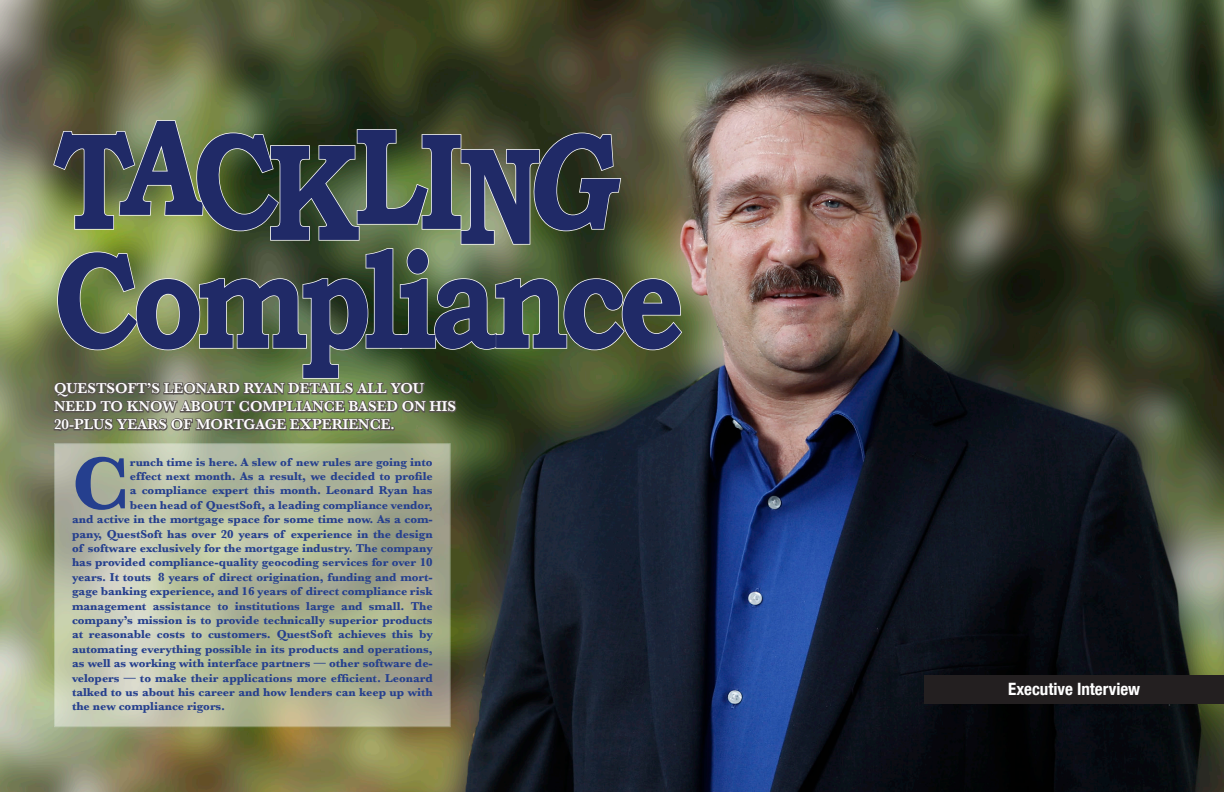
<style>
.page{position:relative;width:1224px;height:792px;background:#fff}
.page>*{position:absolute;margin:0;border:0;box-sizing:border-box;transform-origin:0 0}
.InterviewQuestion{font:700 138px "Bookman Old Style";letter-spacing:-.07em;color:#202a67;scale:.83 1}
.InterviewAnswer{font:700 77.2px "Baskerville";color:#253f8e}
.InterviewQuestion-2{font:700 condensed 17px "Helvetica Neue LT Com";color:#fff}
.InterviewQuestion-3{font:600 15px/18px "Baskerville";color:#fff}
.InterviewAnswer-2{font:700 12px "Baskerville";color:#253f8e}
.s1{font-style:italic}
</style>
<div class="page">
<img style="left:0;top:0;width:1224px;height:792px">
<div style="left:924px;top:675px;width:300px;height:28px;background:#231f20"></div>
<img style="left:52px;top:119px;width:631px;height:313px">
<svg style="left:54px;top:443px;width:397px;height:284px;background:#b3b99d"></svg>
<p class="InterviewQuestion" style="left:54px;top:82px;width:713px">TACKLIN<span class="s1">G</span></p>
<p class="InterviewQuestion" style="left:54px;top:201px;width:762px">Compliance</p>
<p class="InterviewQuestion-3" style="left:54px;top:379px;width:404px">QUESTSOFT’S LEONARD RYAN DETAILS ALL YOU<br>NEED TO KNOW ABOUT COMPLIANCE BASED ON HIS<br>20-PLUS YEARS OF MORTGAGE EXPERIENCE.</p>
<p class="InterviewAnswer" style="left:72px;top:438px;width:59px">C</p>
<p class="InterviewAnswer-2" style="left:130px;top:455px;width:304px">runch time is here. A slew of new rules are going into</p>
<p class="InterviewAnswer-2" style="left:130px;top:469px;width:304px">effect next month. As a result, we decided to profile</p>
<p class="InterviewAnswer-2" style="left:130px;top:483px;width:304px">a compliance expert this month. Leonard Ryan has</p>
<p class="InterviewAnswer-2" style="left:130px;top:498px;width:304px">been head of QuestSoft, a leading compliance vendor,</p>
<p class="InterviewAnswer-2" style="left:72px;top:512px;width:362px">and active in the mortgage space for some time now. As a com-</p>
<p class="InterviewAnswer-2" style="left:72px;top:527px;width:362px">pany, QuestSoft has over 20 years of experience in the design</p>
<p class="InterviewAnswer-2" style="left:72px;top:541px;width:362px">of software exclusively for the mortgage industry. The company</p>
<p class="InterviewAnswer-2" style="left:72px;top:555px;width:362px">has provided compliance-quality geocoding services for over 10</p>
<p class="InterviewAnswer-2" style="left:72px;top:570px;width:362px">years. It touts 8 years of direct origination, funding and mort-</p>
<p class="InterviewAnswer-2" style="left:72px;top:584px;width:362px">gage banking experience, and 16 years of direct compliance risk</p>
<p class="InterviewAnswer-2" style="left:72px;top:599px;width:362px">management assistance to institutions large and small. The</p>
<p class="InterviewAnswer-2" style="left:72px;top:613px;width:362px">company’s mission is to provide technically superior products</p>
<p class="InterviewAnswer-2" style="left:72px;top:627px;width:362px">at reasonable costs to customers. QuestSoft achieves this by</p>
<p class="InterviewAnswer-2" style="left:72px;top:642px;width:362px">automating everything possible in its products and operations,</p>
<p class="InterviewAnswer-2" style="left:72px;top:656px;width:362px">as well as working with interface partners — other software de-</p>
<p class="InterviewAnswer-2" style="left:72px;top:671px;width:362px">velopers — to make their applications more efficient. Leonard</p>
<p class="InterviewAnswer-2" style="left:72px;top:685px;width:362px">talked to us about his career and how lenders can keep up with</p>
<p class="InterviewAnswer-2" style="left:72px;top:699px;width:155px">the new compliance rigors.</p>
<p class="InterviewQuestion-2" style="left:1008px;top:679px;width:134px">Executive Interview</p>
</div>
